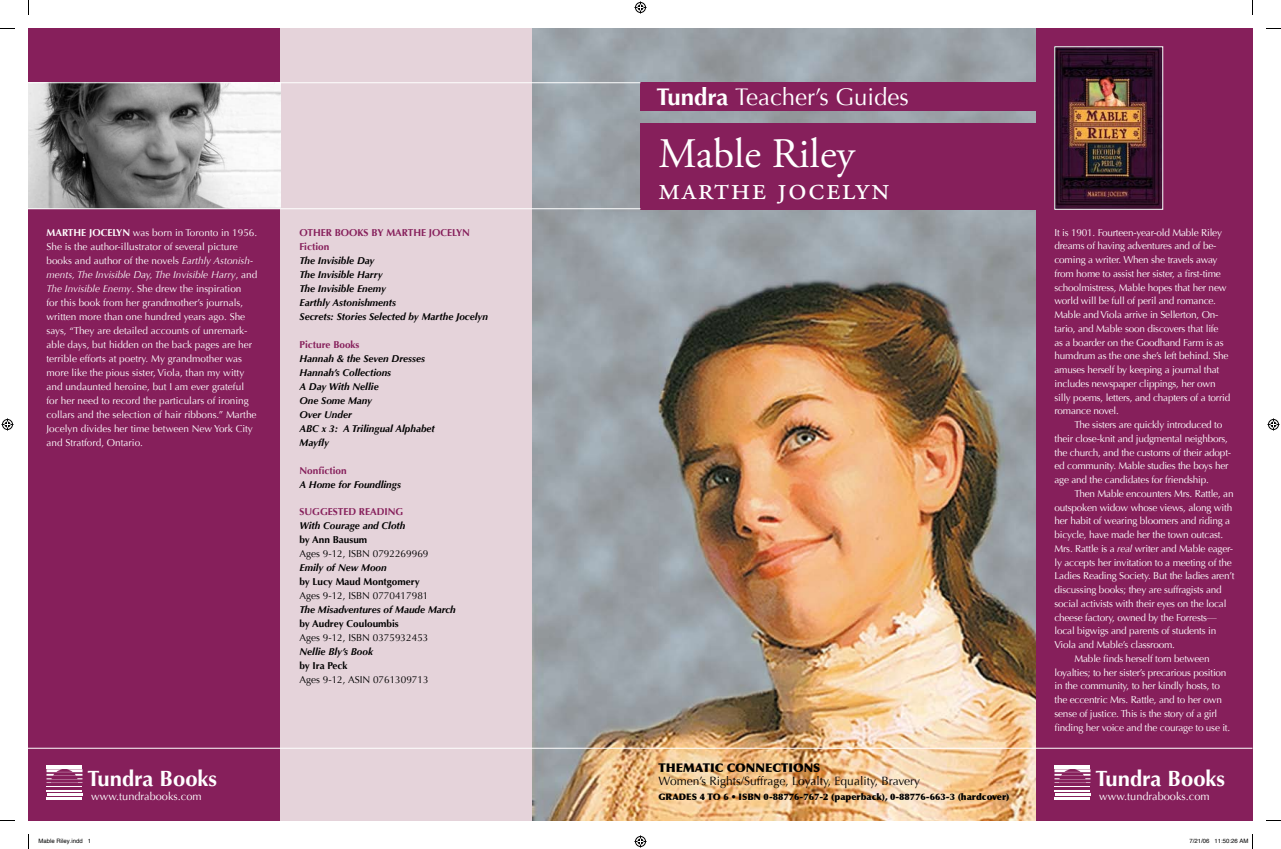
<style>
.page{position:relative;width:1281px;height:849px;background:#fff}
.page>*{position:absolute;margin:0;border:0;box-sizing:border-box;transform-origin:0 0}
.t1{font:42px "Adobe Garamond Pro";color:#fff}
.t2{font:32px "Adobe Garamond Pro";letter-spacing:.05em;color:#fff}
.t3{font:24px "Optima";color:#fff}
.t4{font:700 22px "Optima";color:#fff}
.t5{font:12px "Optima";color:#000}
.t6{font:900 12px "Optima";color:#000}
.t7{font:11px "Optima";color:#fff}
.t8{font:10px/13.8px "Optima";letter-spacing:-.02em;color:#fff}
.t9{font:10px/14px "Optima";color:#fff}
.t10{font:italic 700 10px/14px "Optima";color:#000}
.t11{font:10px "Optima";color:#000}
.t12{font:700 10px "Optima";color:#861f5b}
.t13{font:700 10px "Optima";color:#000}
.t14{font:900 9px "Optima";color:#000}
.t15{font:6px "Helvetica";color:#000}
.s1{font-weight:700}
.s2{font-style:italic}
</style>
<div class="page">
<img style="left:533px;top:28px;width:503px;height:792px">
<div style="left:1036px;top:28px;width:216px;height:792px;background:#861f5b"></div>
<hr style="left:1055px;top:765px;width:35px;height:4px;background:#fff">
<hr style="left:1055px;top:786px;width:35px;height:1px;background:#fff">
<hr style="left:1055px;top:790px;width:35px;height:2px;background:#fff">
<hr style="left:1055px;top:794px;width:35px;height:2px;background:#fff">
<hr style="left:1055px;top:797px;width:35px;height:3px;background:#fff">
<svg style="left:1054px;top:769px;width:36px;height:14px"></svg>
<hr style="left:640px;top:748px;width:612px;height:1px;background:#fff">
<div style="left:640px;top:83px;width:400px;height:28px;background:#861f5b"></div>
<img style="left:1056px;top:48px;width:105px;height:160px">
<div style="left:1054px;top:46px;width:109px;height:164px;border:1px solid #fff"></div>
<div style="left:640px;top:123px;width:396px;height:87px;background:#861f5b"></div>
<div style="left:280px;top:28px;width:252px;height:792px;background:#e5d3da"></div>
<div style="left:28px;top:28px;width:252px;height:792px;background:#861f5b"></div>
<hr style="left:47px;top:765px;width:35px;height:4px;background:#fff">
<hr style="left:47px;top:786px;width:35px;height:1px;background:#fff">
<hr style="left:47px;top:790px;width:35px;height:2px;background:#fff">
<hr style="left:47px;top:794px;width:35px;height:2px;background:#fff">
<hr style="left:47px;top:797px;width:35px;height:3px;background:#fff">
<svg style="left:46px;top:769px;width:36px;height:14px"></svg>
<hr style="left:28px;top:748px;width:612px;height:1px;background:#fff">
<img style="left:28px;top:83px;width:252px;height:125px">
<hr style="left:28px;top:82px;width:612px;height:1px;background:#fff">
<hr style="left:28px;top:208px;width:612px;height:1px;background:#fff">
<svg style="left:0;top:28px;width:15px;height:1px"></svg>
<svg style="left:1266px;top:28px;width:15px;height:1px"></svg>
<svg style="left:0;top:820px;width:15px;height:1px"></svg>
<svg style="left:1266px;top:820px;width:15px;height:1px"></svg>
<svg style="left:28px;top:0;width:1px;height:15px"></svg>
<svg style="left:28px;top:834px;width:1px;height:15px"></svg>
<svg style="left:1252px;top:0;width:1px;height:15px"></svg>
<svg style="left:634px;top:2px;width:12px;height:12px"></svg>
<svg style="left:634px;top:836px;width:12px;height:12px"></svg>
<svg style="left:2px;top:418px;width:12px;height:12px"></svg>
<svg style="left:1268px;top:418px;width:12px;height:12px"></svg>
<svg style="left:1252px;top:834px;width:1px;height:15px"></svg>
<h3 class="t3" style="left:657px;top:83px;width:254px"><span class="s1">Tundra</span> Teacher’s Guides</h3>
<h1 class="t1" style="left:658px;top:128px;width:198px">Mable Riley</h1>
<h2 class="t2" style="left:658px;top:169px;width:233px">marthe jocelyn</h2>
<p class="t8" style="left:1054px;top:226px;width:177px">It is 1901. Fourteen-year-old Mable Riley dreams of having adventures and of be&shy;coming a writer. When she travels away from home to assist her sister, a first-time schoolmistress, Mable hopes that her new world will be full of peril and romance.<br>Mable and Viola arrive in Sellerton, On&shy;tario, and Mable soon discovers that life<br>as a boarder on the Goodhand Farm is as humdrum as the one she’s left behind. She amuses herself by keeping a journal that includes newspaper clippings, her own silly poems, letters, and chapters of a torrid romance novel.</p>
<p class="t8" style="left:1054px;top:418px;width:178px;text-indent:20px">The sisters are quickly introduced to their close-knit and judgmental neighbors, the church, and the customs of their adopt&shy;ed community. Mable studies the boys her age and the candidates for friendship.</p>
<p class="t8" style="left:1074px;top:487px;width:161px">Then Mable encounters Mrs. Rattle, an</p>
<p class="t8" style="left:1054px;top:501px;width:179px">outspoken widow whose views, along with</p>
<p class="t8" style="left:1054px;top:514px;width:177px">her habit of wearing bloomers and riding a</p>
<p class="t8" style="left:1054px;top:528px;width:170px">bicycle, have made her the town outcast.</p>
<p class="t8" style="left:1054px;top:542px;width:180px">Mrs. Rattle is a <span class="s2">real</span> writer and Mable eager-</p>
<p class="t8" style="left:1054px;top:556px;width:179px">ly accepts her invitation to a meeting of the</p>
<p class="t8" style="left:1054px;top:569px;width:181px">Ladies Reading Society. But the ladies aren’t</p>
<p class="t8" style="left:1054px;top:583px;width:169px">discussing books; they are suffragists and</p>
<p class="t8" style="left:1054px;top:597px;width:174px">social activists with their eyes on the local</p>
<p class="t8" style="left:1054px;top:611px;width:164px">cheese factory, owned by the Forrests—</p>
<p class="t8" style="left:1054px;top:624px;width:163px">local bigwigs and parents of students in</p>
<p class="t8" style="left:1054px;top:638px;width:122px">Viola and Mable’s classroom.</p>
<p class="t8" style="left:1074px;top:652px;width:137px">Mable finds herself torn between</p>
<p class="t8" style="left:1054px;top:666px;width:174px">loyalties; to her sister’s precarious position</p>
<p class="t8" style="left:1054px;top:679px;width:167px">in the community, to her kindly hosts, to</p>
<p class="t8" style="left:1054px;top:693px;width:169px">the eccentric Mrs. Rattle, and to her own</p>
<p class="t8" style="left:1054px;top:707px;width:164px">sense of justice. This is the story of a girl</p>
<p class="t8" style="left:1054px;top:721px;width:177px">finding her voice and the courage to use it.</p>
<h3 class="t4" style="left:1096px;top:766px;width:131px">Tundra Books</h3>
<p class="t7" style="left:1099px;top:790px;width:112px">www.tundrabooks.com</p>
<p class="t9" style="left:46px;top:225px;width:212px"><span class="s1">marthe jocelyn</span> was born in Toronto in 1956.<br>She is the author-illustrator of several picture books and author of the novels <span class="s2">Earthly Astonish&shy;ments, The Invisible Day, The Invisible Harry</span>, and <span class="s2">The Invisible Enemy</span>. She drew the inspiration<br>for this book from her grandmother’s journals, written more than one hundred years ago. She says, “They are detailed accounts of unremark&shy;able days, but hidden on the back pages are her terrible efforts at poetry. My grandmother was more like the pious sister, Viola, than my witty and undaunted heroine, but I am ever grateful for her need to record the particulars of ironing collars and the selection of hair ribbons.” Marthe Jocelyn divides her time between New York City and Stratford, Ontario.</p>
<p class="t12" style="left:300px;top:226px;width:44px">Other boo</p>
<p class="t12" style="left:357px;top:226px;width:114px">ks by marthe jocelyn</p>
<p class="t12" style="left:300px;top:240px;width:31px">Fiction</p>
<p class="t10" style="left:300px;top:253px;width:190px">The Invisible Day<br>The Invisible Harry<br>The Invisible Enemy<br>Earthly Astonishments<br>Secrets: Stories Selected by Marthe Jocelyn</p>
<p class="t12" style="left:300px;top:338px;width:62px">Picture Books</p>
<p class="t10" style="left:300px;top:351px;width:137px">Hannah &amp; the Seven Dresses<br>Hannah’s Collections<br>A Day With Nellie<br>One Some Many<br>Over Under<br>ABC x 3: A Trilingual Alphabet<br>Mayfly</p>
<p class="t12" style="left:300px;top:464px;width:49px">Nonfiction</p>
<p class="t10" style="left:300px;top:477px;width:103px">A Home for Foundlings</p>
<p class="t12" style="left:300px;top:506px;width:105px">Suggested Reading</p>
<p class="t10" style="left:300px;top:519px;width:108px">With Courage and Cloth</p>
<p class="t13" style="left:300px;top:534px;width:69px">by Ann Bausum</p>
<p class="t11" style="left:300px;top:548px;width:130px">Ages 9-12, ISBN 0792269969</p>
<p class="t10" style="left:300px;top:561px;width:89px">Emily of New Moon</p>
<p class="t13" style="left:300px;top:576px;width:122px">by Lucy Maud Montgomery</p>
<p class="t11" style="left:300px;top:590px;width:130px">Ages 9-12, ISBN 0770417981</p>
<p class="t10" style="left:300px;top:603px;width:158px">The Misadventures of Maude March</p>
<p class="t13" style="left:300px;top:618px;width:101px">by Audrey Couloumbis</p>
<p class="t11" style="left:300px;top:632px;width:130px">Ages 9-12, ISBN 0375932453</p>
<p class="t10" style="left:300px;top:645px;width:75px">Nellie Bly’s Book</p>
<p class="t13" style="left:300px;top:660px;width:49px">by I ra Peck</p>
<p class="t11" style="left:300px;top:674px;width:131px">Ages 9-12, ASIN 0761309713</p>
<p class="t6" style="left:658px;top:761px;width:163px">THEMATIC CONNECTIONS</p>
<p class="t5" style="left:658px;top:774px;width:263px">Women’s Rights/Suffrage, Loyalty, Equality, Bravery</p>
<p class="t14" style="left:658px;top:792px;width:353px">GRADES 4 TO 6 • IS BN 0-88776-767-2 (PAPERBACK), 0-88776-663-3 (HARDCOVER)</p>
<h3 class="t4" style="left:88px;top:766px;width:131px">Tundra Books</h3>
<p class="t7" style="left:91px;top:790px;width:112px">www.tundrabooks.com</p>
<p class="t15" style="left:38px;top:836px;width:54px">Mable Riley.indd 1</p>
<p class="t15" style="left:1190px;top:836px;width:61px">7/21/06 11:50:26 AM</p>
</div>
